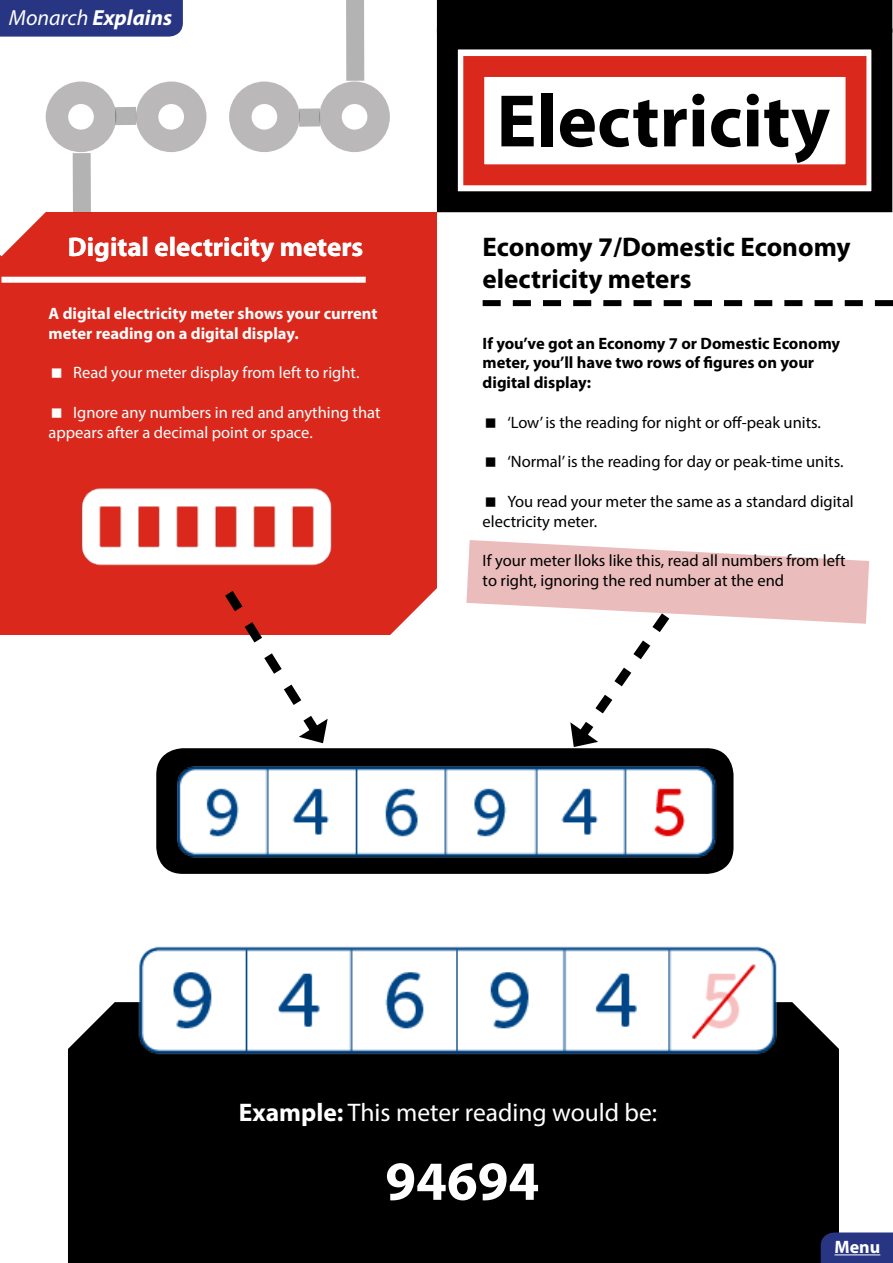
<style>
.page{position:relative;width:893px;height:1263px;background:#fff}
.page>*{position:absolute;margin:0;border:0;box-sizing:border-box;transform-origin:0 0}
.t1{font:700 75px "Myriad Pro";color:#000}
.t2{font:700 55.5px "Myriad Pro";color:#fff}
.t3{font:700 27px/32.4px "Myriad Pro";color:#000}
.t4{font:700 27px "Myriad Pro";color:#fff}
.t5{font:25.5px "Myriad Pro";color:#fff}
.t6{font:italic 700 21.9px "Myriad Pro";color:#fff}
.t7{font:700 18px "Myriad Pro";color:#fff}
.t8{font:16.5px/19.8px "Myriad Pro";color:#000}
.t9{font:16.5px/19.8px "Myriad Pro";color:#fff}
.t10{font:700 16.5px/19.8px "Myriad Pro";color:#000}
.t11{font:700 16.5px/19.8px "Myriad Pro";color:#fff}
.s1{font-weight:400}
.s2{font-weight:700}
</style>
<div class="page">
<div style="left:0;top:0;width:183px;height:37px;background:#283583"></div>
<div style="left:68px;top:1002px;width:771px;height:261px;background:#000"></div>
<div style="left:156px;top:748px;width:577px;height:126px;background:#000;border-radius:27px"></div>
<img style="left:178px;top:748px;width:555px;height:126px">
<div style="left:1px;top:213px;width:436px;height:422px;background:#da291c"></div>
<div style="left:1px;top:277px;width:365px;height:6px;background:#fff"></div>
<svg style="left:483px;top:300px;width:410px;height:6px"></svg>
<div style="left:463px;top:56px;width:403px;height:129px;border:21px solid #da291c"></div>
<div style="left:437px;top:29px;width:455px;height:183px;border:21px solid #000"></div>
<img style="left:81px;top:488px;width:251px;height:78px">
<svg style="left:0;top:72px;width:409px;height:184px"></svg>
<svg style="left:390px;top:540px;width:479px;height:210px"></svg>
<svg style="left:225px;top:591px;width:103px;height:153px"></svg>
<div style="left:346px;top:0;width:18px;height:81px;background:#b3b3b3"></div>
<div style="left:299px;top:108px;width:21px;height:19px;background:#b3b3b3"></div>
<div style="left:115px;top:107px;width:21px;height:18px;background:#b3b3b3"></div>
<div style="left:73px;top:153px;width:18px;height:59px;background:#b3b3b3"></div>
<img style="left:131px;top:946px;width:652px;height:122px">
<div style="left:437px;top:0;width:455px;height:33px;background:#000"></div>
<svg style="left:821px;top:1232px;width:72px;height:31px;background:#2b3883"></svg>
<hr style="left:834px;top:1254px;width:46px;height:1px;background:#fff">
<h3 class="t6" style="left:9px;top:3px;width:165px"><span class="s1">Monarch</span> Explains</h3>
<h3 class="t4" style="left:68px;top:229px;width:297px">Digital electricity meters</h3>
<p class="t11" style="left:49px;top:303px;width:330px">A digital electricity meter shows your current meter reading on a digital display.</p>
<p class="t9" style="left:73px;top:363px;width:288px">Read your meter display from left to right.</p>
<p class="t9" style="left:49px;top:402px;width:334px;text-indent:25px">Ignore any numbers in red and anything that appears after a decimal point or space.</p>
<h1 class="t1" style="left:496px;top:72px;width:335px">Electricity</h1>
<h3 class="t3" style="left:483px;top:229px;width:369px">Economy 7/Domestic Economy electricity meters</h3>
<p class="t10" style="left:483px;top:332px;width:359px">If you’ve got an Economy 7 or Domestic Economy meter, you’ll have two rows of figures on your digital display:</p>
<p class="t8" style="left:507px;top:412px;width:315px">‘Low’ is the reading for night or off-peak units.</p>
<p class="t8" style="left:507px;top:452px;width:338px">‘Normal’ is the reading for day or peak-time units.</p>
<p class="t8" style="left:483px;top:491px;width:373px;text-indent:25px">You read your meter the same as a standard digital electricity meter.</p>
<p class="t8" style="left:483px;top:551px;width:364px">If your meter lloks like this, read all numbers from left to right, ignoring the red number at the end</p>
<h3 class="t5" style="left:239px;top:1097px;width:420px"><span class="s2">Example:</span> This meter reading would be:</h3>
<h2 class="t2" style="left:385px;top:1145px;width:156px">94694</h2>
<p class="t7" style="left:834px;top:1235px;width:47px">Menu</p>
</div>
